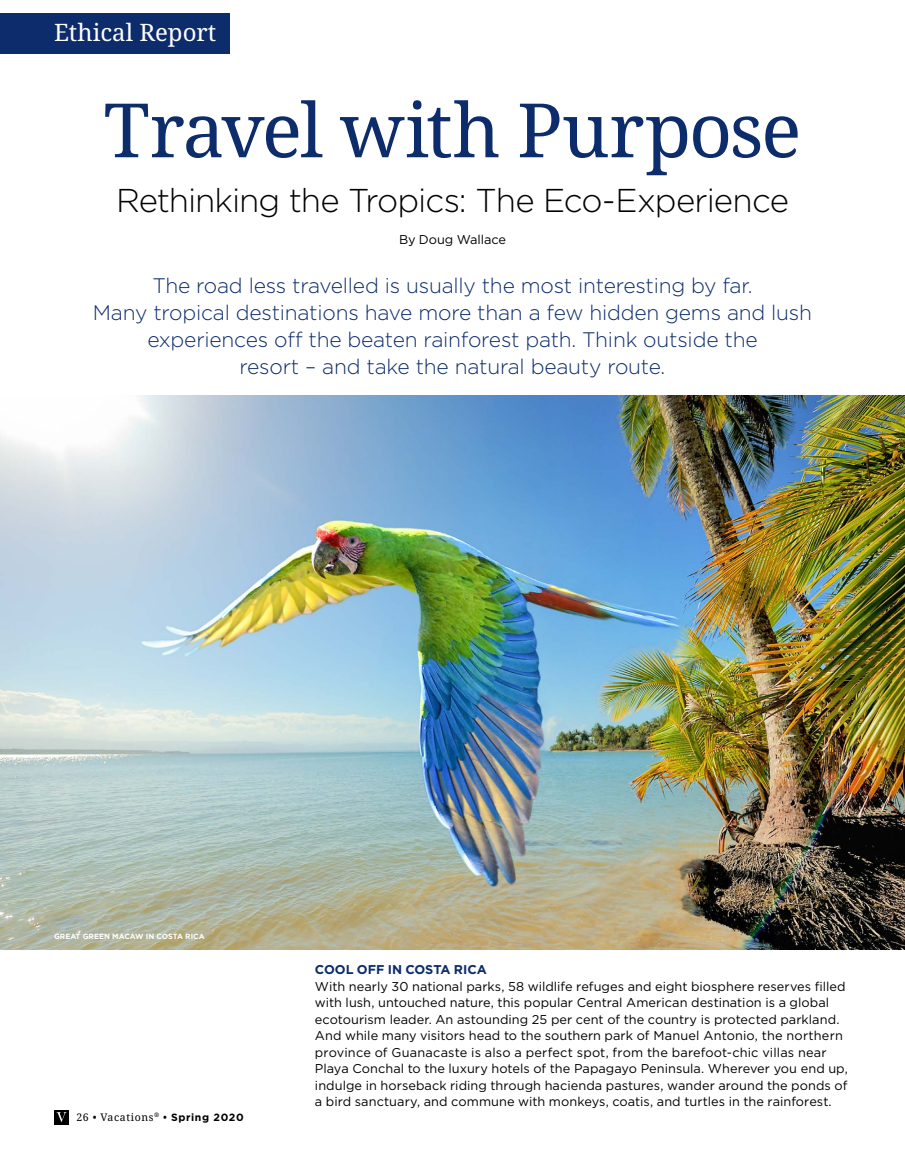
<style>
.page{position:relative;width:905px;height:1161px;background:#fff}
.page>*{position:absolute;margin:0;border:0;box-sizing:border-box;transform-origin:0 0}
.t1{font:75px "Noto Serif";letter-spacing:-.03em;color:#0d2c6c}
.t2{font:300 33px "Gotham";letter-spacing:-.03em;color:#000}
.t3{font:24px "Noto Serif";color:#fff}
.t4{font:300 21px/27px "Gotham";letter-spacing:-.01em;color:#0d2c6c;text-align:center}
.t5{font:12.75px/16.5px "Gotham";letter-spacing:.005em;color:#000}
.t6{font:10.5px "Noto Serif";letter-spacing:.06em;color:#000}
.t7{font:700 7.5px "Gotham";color:#fff}
.s1{font-family:"Gotham";font-weight:700}
.s2{font-weight:700;color:#0d2c6c}
</style>
<div class="page">
<img style="left:0;top:396px;width:904px;height:553px">
<div style="left:0;top:14px;width:230px;height:40px;background:#0d2c6c"></div>
<div style="left:54px;top:1110px;width:15px;height:14px;background:#000"></div>
<svg style="left:56px;top:1112px;width:11px;height:10px"></svg>
<p class="t3" style="left:54px;top:16px;width:164px">Ethical Report</p>
<p class="t3" style="left:54px;top:16px;width:91px">Detours</p>
<p class="t1" style="left:104px;top:79px;width:699px">Travel with Purpose</p>
<p class="t2" style="left:116px;top:180px;width:674px">Rethinking the Tropics: The Eco-Experience</p>
<p class="t5" style="left:399px;top:231px;width:108px">By Doug Wallace</p>
<p class="t4" style="left:93px;top:271px;width:720px">The road less travelled is usually the most interesting by far.<br>Many tropical destinations have more than a few hidden gems and lush experiences off the beaten rainforest path. Think outside the<br>resort – and take the natural beauty route.</p>
<p class="t7" style="left:54px;top:931px;width:152px">GREAT GREEN MACAW IN COSTA RICA</p>
<p class="t6" style="left:76px;top:1110px;width:169px">26 • Vacations<sup>®</sup> • <span class="s1">Spring 2020</span></p>
<p class="t5" style="left:315px;top:961px;width:534px"><span class="s2">COOL OFF IN COSTA RICA<br></span>With nearly 30 national parks, 58 wildlife refuges and eight biosphere reserves filled with lush, untouched nature, this popular Central American destination is a global ecotourism leader. An astounding 25 per cent of the country is protected parkland.<br>And while many visitors head to the southern park of Manuel Antonio, the northern province of Guanacaste is also a perfect spot, from the barefoot-chic villas near Playa Conchal to the luxury hotels of the Papagayo Peninsula. Wherever you end up, indulge in horseback riding through hacienda pastures, wander around the ponds of a bird sanctuary, and commune with monkeys, coatis, and turtles in the rainforest.</p>
</div>
